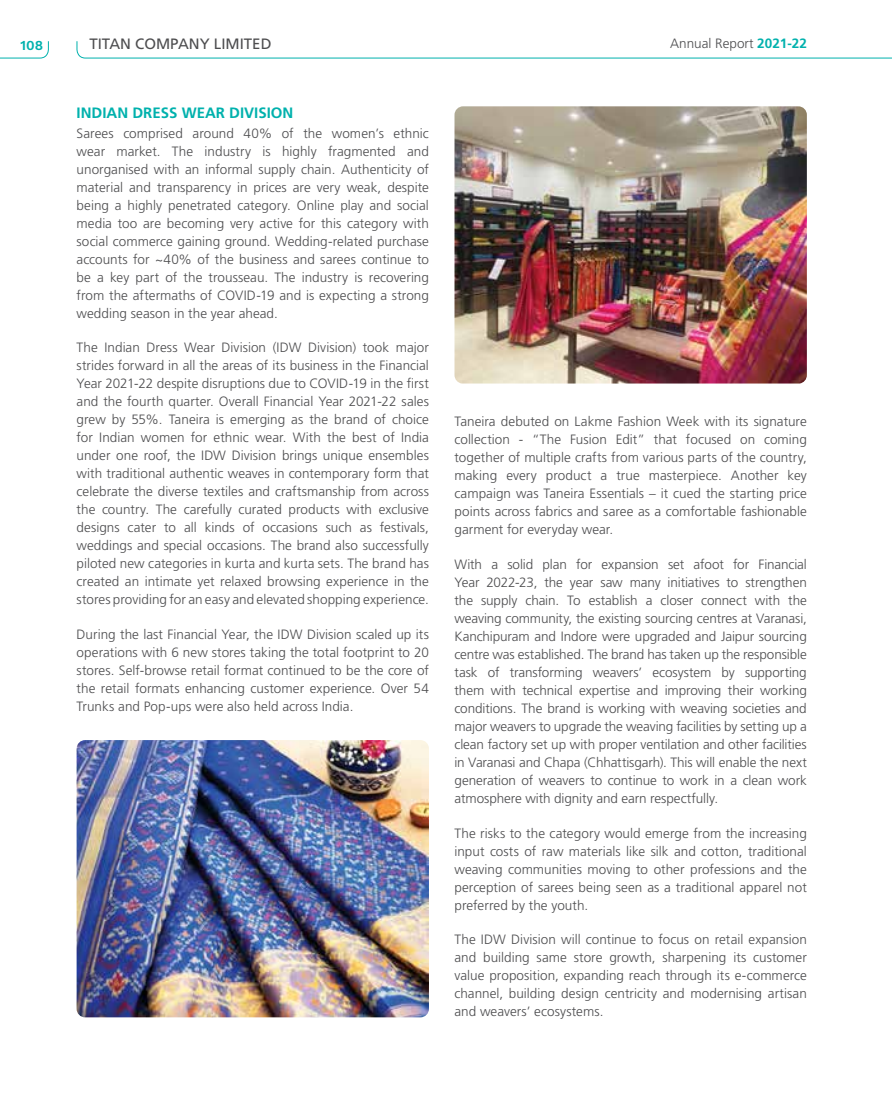
<style>
.page{position:relative;width:892px;height:1114px;background:#fff}
.page>*{position:absolute;margin:0;border:0;box-sizing:border-box;transform-origin:0 0}
.t1{font:700 15px "Frutiger LT Std";color:#00b1ad}
.t2{font:15px "Frutiger LT Std";color:#4d4d4f}
.t3{font:300 13.5px/18px "Frutiger LT Std";color:#4d4d4f;text-align:justify}
.t4{font:600 13.5px "Work Sans";color:#00b1ad}
.s1{font-weight:700;color:#00b1ad}
</style>
<div class="page">
<svg style="left:76px;top:41px;width:815px;height:18px"></svg>
<svg style="left:0;top:41px;width:49px;height:18px"></svg>
<img style="left:77px;top:740px;width:352px;height:277px">
<img style="left:454px;top:106px;width:352px;height:277px">
<p class="t4" style="left:21px;top:35px;width:24px">108</p>
<p class="t2" style="left:89px;top:35px;width:183px">TITAN COMPANY LIMITED</p>
<p class="t3" style="left:670px;top:34px;width:138px">Annual Report <span class="s1">2021-22</span></p>
<p class="t1" style="left:77px;top:104px;width:218px">INDIAN DRESS WEAR DIVISION</p>
<p class="t3" style="left:77px;top:124px;width:354px">Sarees comprised around 40% of the women’s ethnic wear market. The industry is highly fragmented and unorganised with an informal supply chain. Authenticity of material and transparency in prices are very weak, despite being a highly penetrated category. Online play and social media too are becoming very active for this category with social commerce gaining ground. Wedding-related purchase accounts for ~40% of the business and sarees continue to be a key part of the trousseau. The industry is recovering from the aftermaths of COVID-19 and is expecting a strong wedding season in the year ahead.</p>
<p class="t3" style="left:77px;top:339px;width:354px">The Indian Dress Wear Division (IDW Division) took major strides forward in all the areas of its business in the Financial Year 2021-22 despite disruptions due to COVID-19 in the first and the fourth quarter. Overall Financial Year 2021-22 sales grew by 55%. Taneira is emerging as the brand of choice for Indian women for ethnic wear. With the best of India under one roof, the IDW Division brings unique ensembles with traditional authentic weaves in contemporary form that celebrate the diverse textiles and craftsmanship from across the country. The carefully curated products with exclusive designs cater to all kinds of occasions such as festivals, weddings and special occasions. The brand also successfully piloted new categories in kurta and kurta sets. The brand has created an intimate yet relaxed browsing experience in the stores providing for an easy and elevated shopping experience.</p>
<p class="t3" style="left:77px;top:625px;width:354px">During the last Financial Year, the IDW Division scaled up its operations with 6 new stores taking the total footprint to 20 stores. Self-browse retail format continued to be the core of the retail formats enhancing customer experience. Over 54<br>Trunks and Pop-ups were also held across India.</p>
<p class="t3" style="left:454px;top:413px;width:354px">Taneira debuted on Lakme Fashion Week with its signature collection - “The Fusion Edit” that focused on coming together of multiple crafts from various parts of the country, making every product a true masterpiece. Another key campaign was Taneira Essentials – it cued the starting price points across fabrics and saree as a comfortable fashionable garment for everyday wear.</p>
<p class="t3" style="left:454px;top:555px;width:354px">With a solid plan for expansion set afoot for Financial Year 2022-23, the year saw many initiatives to strengthen the supply chain. To establish a closer connect with the weaving community, the existing sourcing centres at Varanasi, Kanchipuram and Indore were upgraded and Jaipur sourcing centre was established. The brand has taken up the responsible task of transforming weavers’ ecosystem by supporting them with technical expertise and improving their working conditions. The brand is working with weaving societies and major weavers to upgrade the weaving facilities by setting up a clean factory set up with proper ventilation and other facilities in Varanasi and Chapa (Chhattisgarh). This will enable the next generation of weavers to continue to work in a clean work atmosphere with dignity and earn respectfully.</p>
<p class="t3" style="left:454px;top:824px;width:354px">The risks to the category would emerge from the increasing input costs of raw materials like silk and cotton, traditional weaving communities moving to other professions and the perception of sarees being seen as a traditional apparel not preferred by the youth.</p>
<p class="t3" style="left:454px;top:930px;width:354px">The IDW Division will continue to focus on retail expansion and building same store growth, sharpening its customer value proposition, expanding reach through its e-commerce channel, building design centricity and modernising artisan and weavers’ ecosystems.</p>
</div>
